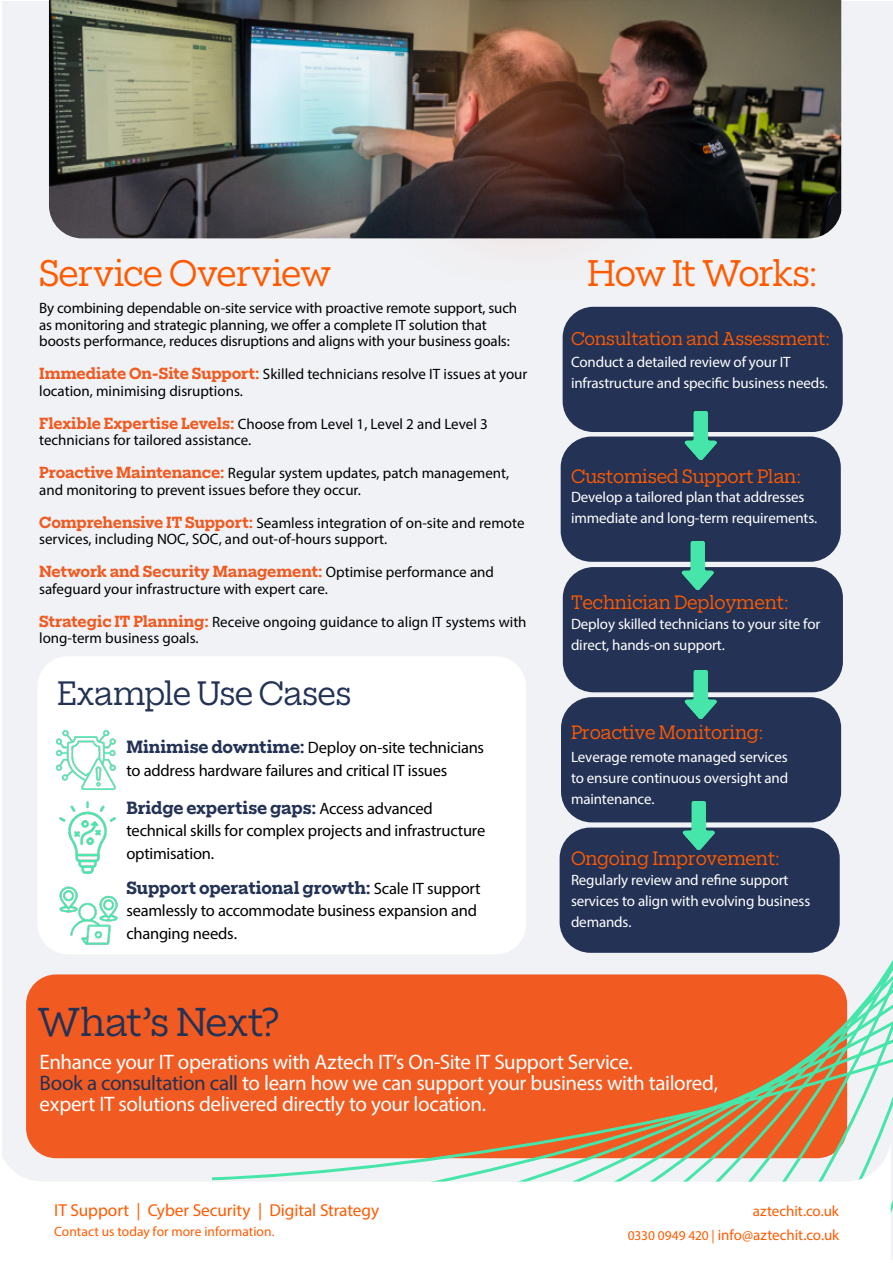
<style>
.page{position:relative;width:893px;height:1263px;background:#fff}
.page>*{position:absolute;margin:0;border:0;box-sizing:border-box;transform-origin:0 0}
.t1{font:37.5px "Elizeth";letter-spacing:-.02em;color:#233255}
.t2{font:34.5px "Elizeth";letter-spacing:-.025em;color:#ff5a00}
.t3{font:31.5px "Elizeth";letter-spacing:-.025em;color:#233255}
.t4{font:21px/21px "Myriad Pro";letter-spacing:-.02em;color:#fff}
.t5{font:18px "Elizeth";letter-spacing:-.015em;color:#ff5a00}
.t6{font:17.25px "Myriad Pro";letter-spacing:-.005em;color:#ff5a00}
.t7{font:17.25px "Elizeth";letter-spacing:-.015em;color:#ff5a00}
.t8{font:16.5px/22.5px "Myriad Pro";letter-spacing:-.015em;color:#000}
.t9{font:15px/16.5px "Myriad Pro";color:#000}
.t10{font:15px/21px "Myriad Pro";letter-spacing:-.01em;color:#fff}
.t11{font:15px "Myriad Pro";color:#ff5a00}
.t12{font:13.5px "Myriad Pro";letter-spacing:.005em;color:#ff5a00}
.s1{font-family:"Elizeth";font-weight:700;color:#f15a21}
.s2{font-family:"Elizeth";font-weight:700;color:#233255}
.s3{color:#233255}
.s4{font-size:13.5px}
</style>
<div class="page">
<div style="left:2px;top:1px;width:891px;height:1259px;background:#f0f2f5"></div>
<div style="left:26px;top:974px;width:821px;height:184px;background:#f15a21;border-radius:30px"></div>
<div style="left:38px;top:656px;width:488px;height:298px;background:#fff;border-radius:30px"></div>
<svg style="left:212px;top:813px;width:681px;height:400px"></svg>
<svg style="left:2px;top:1136px;width:889px;height:124px;fill:#fff"></svg>
<img style="left:59px;top:886px;width:59px;height:59px">
<img style="left:55px;top:730px;width:61px;height:60px">
<div style="left:561px;top:437px;width:279px;height:124px;background:#233255;border-radius:30px"></div>
<div style="left:561px;top:436px;width:280px;height:126px;border:2px solid #233255;border-radius:30px"></div>
<div style="left:563px;top:307px;width:279px;height:124px;background:#233255;border-radius:30px"></div>
<div style="left:563px;top:307px;width:280px;height:125px;border:2px solid #233255;border-radius:30px"></div>
<img style="left:679px;top:411px;width:48px;height:49px">
<div style="left:564px;top:568px;width:278px;height:123px;background:#233255;border-radius:30px"></div>
<div style="left:563px;top:567px;width:280px;height:125px;border:2px solid #233255;border-radius:30px"></div>
<img style="left:676px;top:541px;width:48px;height:49px">
<div style="left:562px;top:698px;width:278px;height:124px;background:#233255;border-radius:30px"></div>
<div style="left:561px;top:697px;width:280px;height:125px;border:2px solid #233255;border-radius:30px"></div>
<div style="left:560px;top:828px;width:279px;height:124px;background:#233255;border-radius:30px"></div>
<div style="left:560px;top:827px;width:280px;height:126px;border:2px solid #233255;border-radius:30px"></div>
<img style="left:679px;top:670px;width:48px;height:49px">
<img style="left:677px;top:801px;width:48px;height:49px">
<img style="left:59px;top:801px;width:57px;height:73px">
<img style="left:49px;top:0;width:792px;height:238px">
<img style="left:365px;top:0;width:369px;height:332px">
<img style="left:233px;top:33px;width:204px;height:212px">
<p class="t2" style="left:39px;top:248px;width:294px">Service Overview</p>
<p class="t2" style="left:587px;top:248px;width:233px">How It Works:</p>
<p class="t9" style="left:39px;top:300px;width:480px">By combining dependable on-site service with proactive remote support, such as monitoring and strategic planning, we offer a complete IT solution that boosts performance, reduces disruptions and aligns with your business goals:</p>
<p class="t9" style="left:39px;top:366px;width:490px"><span class="s1">Immediate On-Site Support:</span> Skilled technicians resolve IT issues at your location, minimising disruptions.</p>
<p class="t9" style="left:39px;top:415px;width:450px"><span class="s1">Flexible Expertise Levels:</span> Choose from Level 1, Level 2 and Level 3 technicians for tailored assistance.</p>
<p class="t9" style="left:39px;top:465px;width:471px"><span class="s1">Proactive Maintenance:</span> Regular system updates, patch management, and monitoring to prevent issues before they occur.</p>
<p class="t9" style="left:39px;top:514px;width:487px"><span class="s1">Comprehensive IT Support:</span> Seamless integration of on-site and remote services, including NOC, SOC, and out-of-hours support.</p>
<p class="t9" style="left:39px;top:564px;width:456px"><span class="s1">Network and Security Management:</span> Optimise performance and safeguard your infrastructure with expert care.</p>
<p class="t9" style="left:39px;top:613px;width:489px"><span class="s1">Strategic IT Planning:</span> Receive ongoing guidance to align IT systems with long-term business goals.</p>
<p class="t3" style="left:57px;top:671px;width:296px">Example Use Cases</p>
<p class="t8" style="left:126px;top:736px;width:359px"><span class="s2">Minimise downtime:</span> Deploy on-site technicians to address hardware failures and critical IT issues</p>
<p class="t8" style="left:126px;top:796px;width:360px"><span class="s2">Bridge expertise gaps:</span> Access advanced technical skills for complex projects and infrastructure optimisation.</p>
<p class="t8" style="left:126px;top:877px;width:356px"><span class="s2">Support operational growth:</span> Scale IT support seamlessly to accommodate business expansion and changing needs.</p>
<p class="t1" style="left:37px;top:995px;width:243px">What’s Next?</p>
<p class="t7" style="left:571px;top:326px;width:261px">Consultation and Assessment:</p>
<p class="t10" style="left:571px;top:351px;width:258px">Conduct a detailed review of your IT infrastructure and specific business needs.</p>
<p class="t5" style="left:571px;top:463px;width:232px">Customised Support Plan:</p>
<p class="t10" style="left:571px;top:486px;width:248px">Develop a tailored plan that addresses immediate and long-term requirements.</p>
<p class="t5" style="left:571px;top:589px;width:220px">Technician Deployment:</p>
<p class="t10" style="left:571px;top:613px;width:251px">Deploy skilled technicians to your site for direct, hands-on support.</p>
<p class="t5" style="left:571px;top:719px;width:194px">Proactive Monitoring:</p>
<p class="t10" style="left:571px;top:746px;width:219px;text-align:justify">Leverage remote managed services to ensure continuous oversight and maintenance.</p>
<p class="t5" style="left:571px;top:845px;width:211px">Ongoing Improvement:</p>
<p class="t10" style="left:571px;top:869px;width:241px">Regularly review and refine support services to align with evolving business demands.</p>
<p class="t4" style="left:40px;top:1051px;width:680px">Enhance your IT operations with Aztech IT’s On-Site IT Support Service.<br><span class="s3">Book a consultation call</span> to learn how we can support your business with tailored, expert IT solutions delivered directly to your location.</p>
<p class="t6" style="left:54px;top:1200px;width:327px">IT Support | Cyber Security | Digital Strategy</p>
<p class="t11" style="left:753px;top:1202px;width:88px">aztechit.co.uk</p>
<p class="t12" style="left:54px;top:1223px;width:222px">Contact us today for more information.</p>
<p class="t11" style="left:628px;top:1225px;width:213px"><span class="s4">0330 0949 420 |</span> info@aztechit.co.uk</p>
</div>
